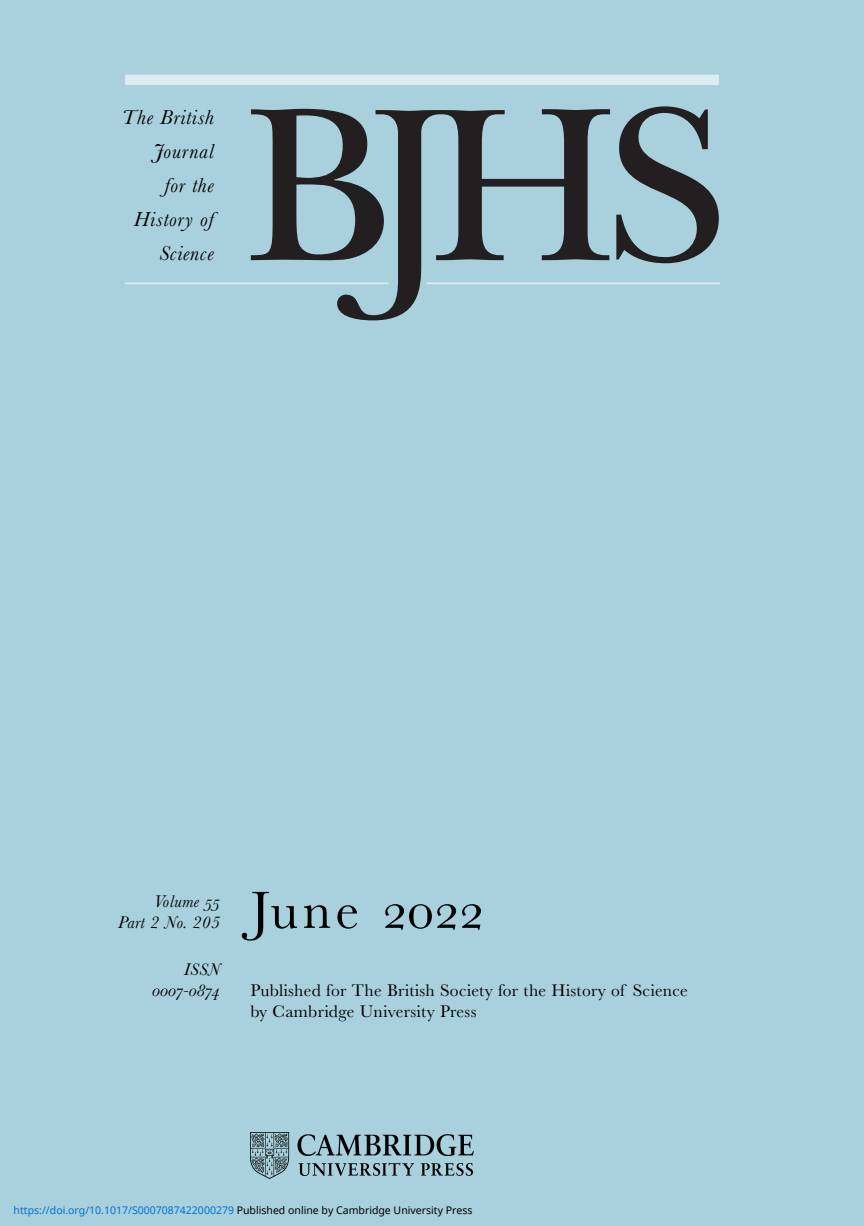
<style>
.page{position:relative;width:864px;height:1226px;background:#fff}
.page>*{position:absolute;margin:0;border:0;box-sizing:border-box;transform-origin:0 0}
.t1{font:54.25px "Baskerville";color:#000}
.t2{font:italic 21px/33.9px "Baskerville";letter-spacing:.035em;color:#000;text-align:right}
.t3{font:17.5px/21px "Baskerville";letter-spacing:.015em;color:#000}
.t4{font:italic 17.5px/21px "Baskerville";letter-spacing:.025em;color:#000;text-align:right}
.t5{font:italic 17.5px "Bskvill Exp";letter-spacing:-.005em;color:#000}
.t6{font:10.5px "Noto Sans";color:#0172cf}
.s1{font-family:"Bskvill Exp"}
.s2{color:#000}
</style>
<div class="page">
<div style="left:0;top:0;width:863px;height:1225px;background:#a8d0dd"></div>
<div style="left:125px;top:75px;width:593px;height:10px;background:#dcecf1"></div>
<hr style="left:426px;top:282px;width:293px;height:2px;background:#dcecf1">
<hr style="left:125px;top:282px;width:263px;height:2px;background:#dcecf1">
<svg style="left:337px;top:109px;width:272px;height:211px"></svg>
<svg style="left:616px;top:106px;width:102px;height:157px"></svg>
<svg style="left:251px;top:109px;width:133px;height:151px"></svg>
<img style="left:250px;top:1132px;width:223px;height:45px">
<h2 class="t2" style="left:121px;top:102px;width:93px">The British<br>Journal<br>for the<br>History of<br>Science</h2>
<h3 class="t4" style="left:118px;top:892px;width:103px">Volume <span class="s1">55<br></span>Part 2 No. 205</h3>
<h3 class="t4" style="left:183px;top:960px;width:38px">ISSN</h3>
<h3 class="t5" style="left:152px;top:982px;width:69px">0007-0874</h3>
<h1 class="t1" style="left:250px;top:891px;width:235px">June <span class="s1">2022</span></h1>
<h3 class="t3" style="left:250px;top:981px;width:439px">Published for The British Society for the History of Science by Cambridge University Press</h3>
<p class="t6" style="left:14px;top:1202px;width:460px">https://doi.org/10.1017/S0007087422000279 <span class="s2">Published online by Cambridge University Press</span></p>
</div>
